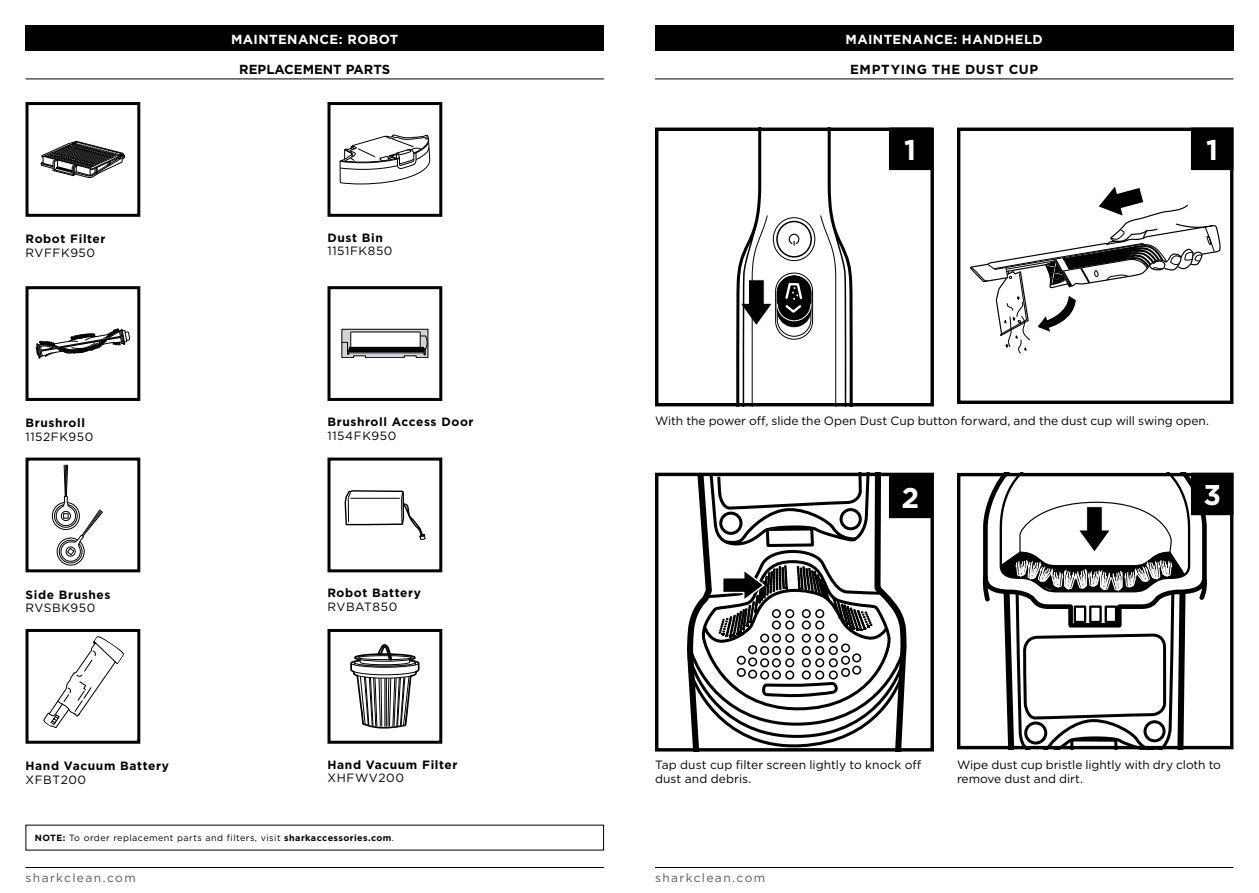
<style>
.page{position:relative;width:1259px;height:893px;background:#fff}
.page>*{position:absolute;margin:0;border:0;box-sizing:border-box;transform-origin:0 0}
.t1{font:700 28.5px "Gotham";color:#fff}
.t2{font:700 13.2px "Gotham";letter-spacing:.03em;color:#fff}
.t3{font:700 13.2px "Gotham";letter-spacing:.05em;color:#000}
.t4{font:700 13.2px "Gotham";color:#000}
.t5{font:12px/13.5px "Gotham";color:#000}
.t6{font:700 12px "Gotham";letter-spacing:.05em;color:#000}
.t7{font:12px "Gotham";letter-spacing:.05em;color:#000}
.t8{font:12px "Gotham";letter-spacing:.115em;color:#58595b}
.t9{font:9px "Gotham";letter-spacing:.05em;color:#000}
.s1{font-weight:700}
</style>
<div class="page">
<hr style="left:26px;top:867px;width:578px;height:1px;background:#000">
<hr style="left:655px;top:867px;width:578px;height:1px;background:#000">
<hr style="left:26px;top:79px;width:578px;height:1px;background:#000">
<div style="left:26px;top:26px;width:578px;height:25px;background:#000"></div>
<div style="left:655px;top:26px;width:578px;height:25px;background:#000"></div>
<svg style="left:41px;top:141px;width:84px;height:37px"></svg>
<div style="left:26px;top:102px;width:114px;height:115px;border:3px solid #000"></div>
<svg style="left:35px;top:329px;width:95px;height:29px"></svg>
<div style="left:26px;top:286px;width:114px;height:115px;border:3px solid #000"></div>
<svg style="left:57px;top:538px;width:27px;height:27px"></svg>
<div style="left:56px;top:537px;width:29px;height:29px;border:1px solid #000;border-radius:50%"></div>
<div style="left:59px;top:540px;width:23px;height:23px;border:1px solid #000;border-radius:50%"></div>
<svg style="left:52px;top:465px;width:51px;height:97px"></svg>
<div style="left:66px;top:546px;width:10px;height:11px;border:1px solid #000;border-radius:50%"></div>
<div style="left:67px;top:548px;width:7px;height:7px;border:1px solid #000;border-radius:3px"></div>
<div style="left:26px;top:458px;width:114px;height:114px;border:3px solid #000"></div>
<svg style="left:43px;top:636px;width:81px;height:92px"></svg>
<div style="left:26px;top:629px;width:114px;height:115px;border:3px solid #000"></div>
<svg style="left:340px;top:135px;width:90px;height:49px"></svg>
<div style="left:327px;top:102px;width:115px;height:115px;border:3px solid #000"></div>
<svg style="left:341px;top:329px;width:87px;height:29px"></svg>
<div style="left:327px;top:286px;width:115px;height:115px;border:3px solid #000"></div>
<svg style="left:344px;top:490px;width:81px;height:50px"></svg>
<div style="left:327px;top:458px;width:115px;height:114px;border:3px solid #000"></div>
<svg style="left:350px;top:644px;width:69px;height:85px"></svg>
<div style="left:327px;top:629px;width:115px;height:115px;border:3px solid #000"></div>
<hr style="left:655px;top:79px;width:578px;height:1px;background:#000">
<svg style="left:736px;top:132px;width:117px;height:270px"></svg>
<div style="left:655px;top:128px;width:279px;height:278px;border:3px solid #000"></div>
<div style="left:890px;top:129px;width:40px;height:40px;background:#000"></div>
<div style="left:889px;top:128px;width:42px;height:42px;border:3px solid #000"></div>
<svg style="left:970px;top:187px;width:250px;height:166px"></svg>
<div style="left:957px;top:128px;width:276px;height:276px;border:3px solid #000"></div>
<div style="left:1192px;top:129px;width:40px;height:40px;background:#000"></div>
<div style="left:1191px;top:128px;width:42px;height:42px;border:3px solid #000"></div>
<svg style="left:688px;top:526px;width:218px;height:221px"></svg>
<div style="left:655px;top:473px;width:279px;height:278px;border:3px solid #000"></div>
<svg style="left:702px;top:473px;width:187px;height:207px"></svg>
<div style="left:890px;top:477px;width:40px;height:40px;background:#000"></div>
<div style="left:889px;top:476px;width:42px;height:42px;border:3px solid #000"></div>
<div style="left:957px;top:473px;width:276px;height:276px;border:3px solid #000"></div>
<svg style="left:983px;top:473px;width:224px;height:276px"></svg>
<div style="left:1192px;top:474px;width:40px;height:40px;background:#000"></div>
<div style="left:1191px;top:473px;width:42px;height:42px;border:3px solid #000"></div>
<p class="t2" style="left:231px;top:30px;width:169px">MAINTENANCE: ROBOT</p>
<p class="t2" style="left:845px;top:30px;width:199px">MAINTENANCE: HANDHELD</p>
<p class="t4" style="left:239px;top:61px;width:152px">REPLACEMENT PARTS</p>
<p class="t6" style="left:26px;top:231px;width:82px">Robot Filter</p>
<p class="t7" style="left:26px;top:245px;width:71px">RVFFK950</p>
<p class="t6" style="left:327px;top:230px;width:57px">Dust Bin</p>
<p class="t7" style="left:327px;top:244px;width:67px">1151FK850</p>
<p class="t6" style="left:26px;top:415px;width:61px">Brushroll</p>
<p class="t7" style="left:26px;top:429px;width:69px">1152FK950</p>
<p class="t6" style="left:327px;top:414px;width:148px">Brushroll Access Door</p>
<p class="t7" style="left:327px;top:428px;width:70px">1154FK950</p>
<p class="t6" style="left:26px;top:586px;width:86px">Side Brushes</p>
<p class="t7" style="left:26px;top:600px;width:71px">RVSBK950</p>
<p class="t6" style="left:327px;top:585px;width:95px">Robot Battery</p>
<p class="t7" style="left:327px;top:599px;width:71px">RVBAT850</p>
<p class="t6" style="left:26px;top:758px;width:145px">Hand Vacuum Battery</p>
<p class="t7" style="left:26px;top:772px;width:62px">XFBT200</p>
<p class="t6" style="left:327px;top:757px;width:131px">Hand Vacuum Filter</p>
<p class="t7" style="left:327px;top:770px;width:78px">XHFWV200</p>
<p class="t9" style="left:35px;top:832px;width:361px"><span class="s1">NOTE:</span> To order replacement parts and filters, visit <span class="s1">sharkaccessories.com</span>.</p>
<p class="t3" style="left:850px;top:61px;width:190px">EMPTYING THE DUST CUP</p>
<h1 class="t1" style="left:904px;top:131px;width:14px">1</h1>
<h1 class="t1" style="left:1206px;top:131px;width:14px">1</h1>
<p class="t5" style="left:655px;top:413px;width:555px">With the power off, slide the Open Dust Cup button forward, and the dust cup will swing open.</p>
<h1 class="t1" style="left:901px;top:479px;width:19px">2</h1>
<h1 class="t1" style="left:1203px;top:476px;width:19px">3</h1>
<p class="t5" style="left:655px;top:758px;width:268px">Tap dust cup filter screen lightly to knock off dust and debris.</p>
<p class="t5" style="left:957px;top:758px;width:265px">Wipe dust cup bristle lightly with dry cloth to remove dust and dirt.</p>
<p class="t8" style="left:26px;top:870px;width:112px">sharkclean.com</p>
<p class="t8" style="left:655px;top:870px;width:112px">sharkclean.com</p>
</div>
